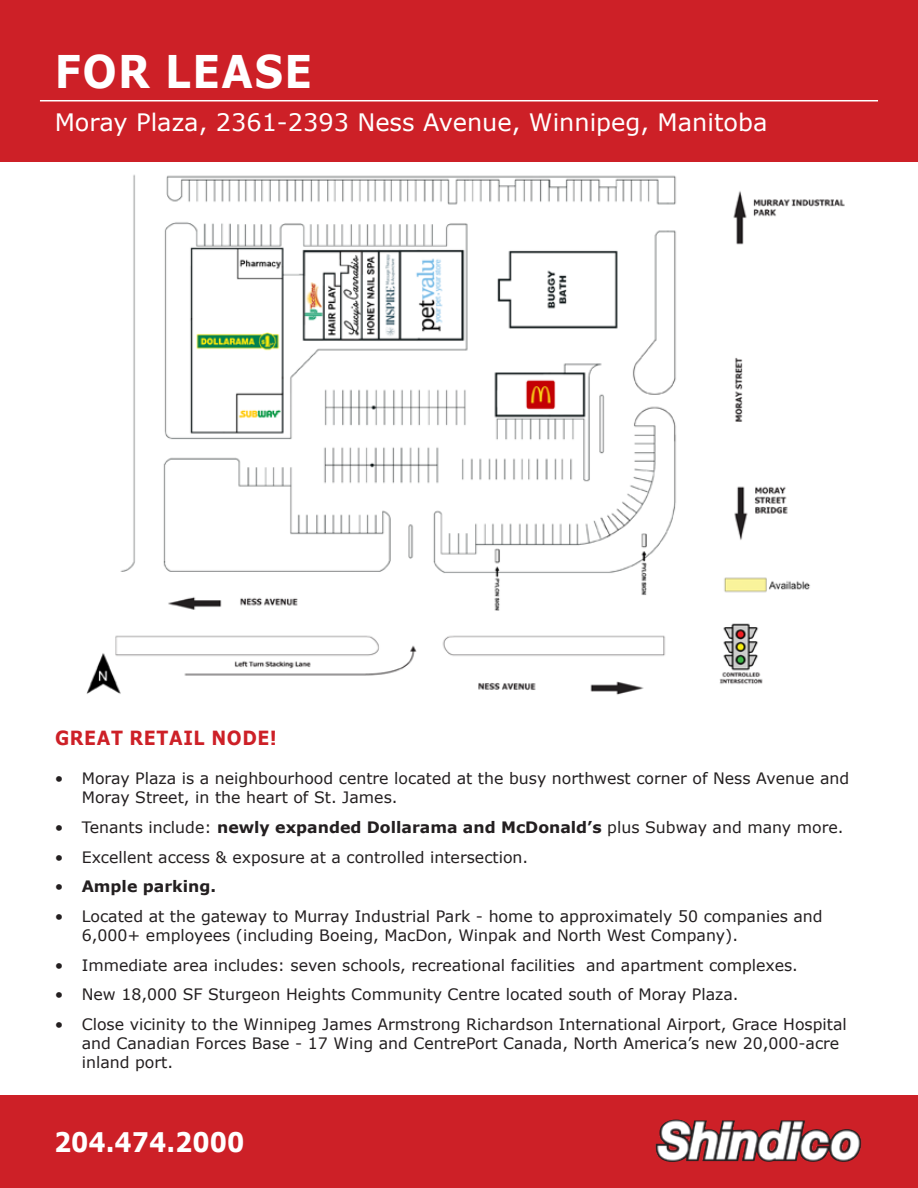
<style>
.page{position:relative;width:918px;height:1188px;background:#fff}
.page>*{position:absolute;margin:0;border:0;box-sizing:border-box;transform-origin:0 0}
.t1{font:700 45px "Verdana";letter-spacing:.035em;color:#fff;scale:.9 1}
.t2{font:700 27px "Verdana";color:#fff;scale:.9 1}
.t3{font:24px "Verdana";color:#fff}
.t4{font:700 19.5px "Verdana";letter-spacing:.035em;color:#cd2027;scale:.9 1}
.t5{font:15.75px/18.9px "Verdana";color:#231f20}
.t6{font:700 15.75px "Verdana";color:#231f20}
.s1{font-weight:700}
.s2{font-weight:400}
</style>
<div class="page">
<div style="left:0;top:0;width:918px;height:162px;background:#cd2027"></div>
<div style="left:0;top:1096px;width:918px;height:92px;background:#cd2027"></div>
<img style="left:655px;top:1120px;width:207px;height:42px">
<hr style="left:40px;top:100px;width:838px;height:1px;background:#fff">
<img style="left:86px;top:174px;width:759px;height:521px">
<h1 class="t1" style="left:55px;top:40px;width:288px">FOR LEASE</h1>
<h3 class="t3" style="left:55px;top:106px;width:714px">Moray Plaza, 2361-2393 Ness Avenue, Winnipeg, Manitoba</h3>
<p class="t4" style="left:55px;top:724px;width:248px">GREAT RETAIL NODE!</p>
<p class="t5" style="left:82px;top:769px;width:769px;text-indent:-27px">• Moray Plaza is a neighbourhood centre located at the busy northwest corner of Ness Avenue and<br>Moray Street, in the heart of St. James.</p>
<p class="t5" style="left:55px;top:818px;width:790px">• Tenants include: <span class="s1">newly expanded Dollarama and McDonald’s</span> plus Subway and many more.</p>
<p class="t5" style="left:55px;top:847px;width:475px">• Excellent access &amp; exposure at a controlled intersection.</p>
<p class="t6" style="left:55px;top:875px;width:163px"><span class="s2">•</span> Ample parking.</p>
<p class="t5" style="left:82px;top:907px;width:743px;text-indent:-27px">• Located at the gateway to Murray Industrial Park - home to approximately 50 companies and<br>6,000+ employees (including Boeing, MacDon, Winpak and North West Company).</p>
<p class="t5" style="left:55px;top:955px;width:745px">• Immediate area includes: seven schools, recreational facilities and apartment complexes.</p>
<p class="t5" style="left:55px;top:985px;width:685px">• New 18,000 SF Sturgeon Heights Community Centre located south of Moray Plaza.</p>
<p class="t5" style="left:82px;top:1015px;width:767px;text-indent:-27px">• Close vicinity to the Winnipeg James Armstrong Richardson International Airport, Grace Hospital and Canadian Forces Base - 17 Wing and CentrePort Canada, North America’s new 20,000-acre inland port.</p>
<h2 class="t2" style="left:54px;top:1123px;width:213px">204.474.2000</h2>
</div>
